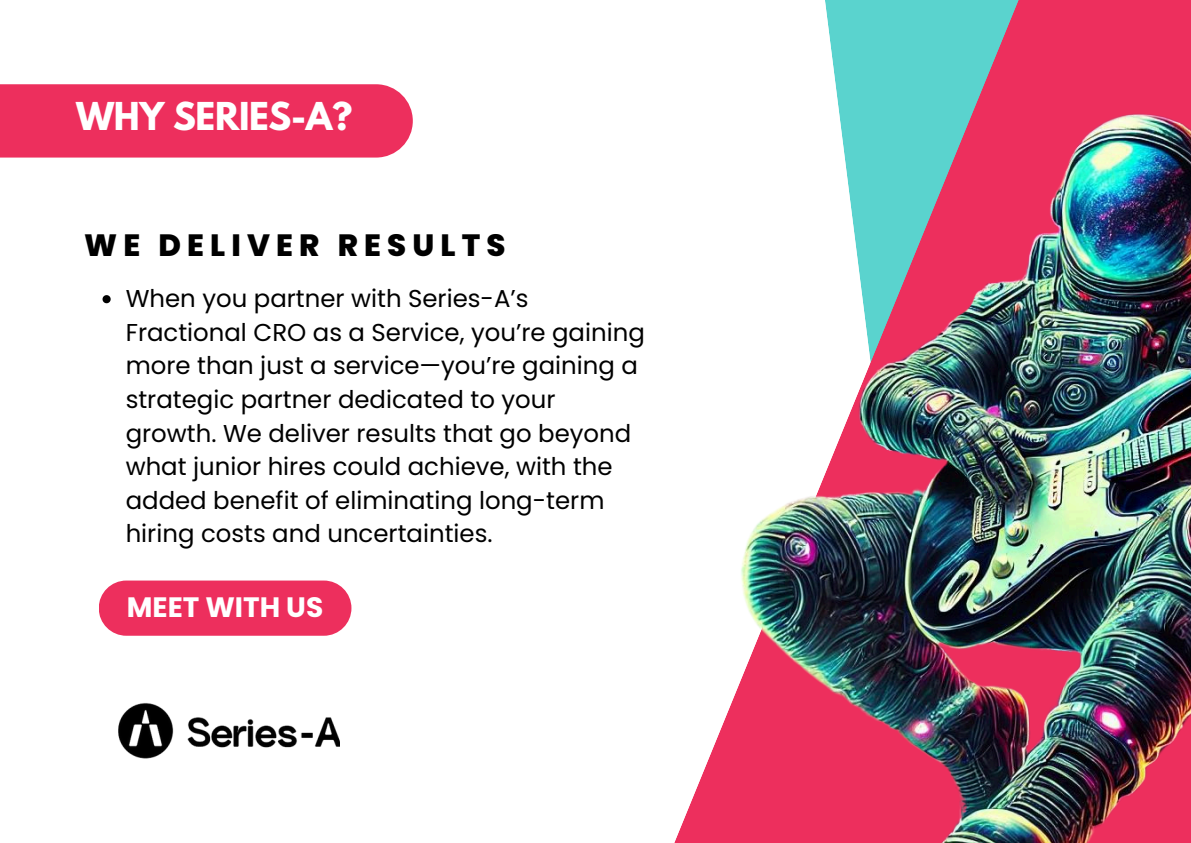
<style>
.page{position:relative;width:1191px;height:843px;background:#fff}
.page>*{position:absolute;margin:0;border:0;box-sizing:border-box;transform-origin:0 0}
.t1{font:700 34px "League Spartan";letter-spacing:-.01em;color:#fff}
.t2{font:800 30.7px "Poppins";letter-spacing:.2em;color:#000}
.t3{font:700 28px "Poppins";color:#fff}
.t4{font:24.4px/33.5px "Poppins";color:#000}
</style>
<div class="page">
<div style="left:0;top:84px;width:413px;height:73px;background:#ed2f5d"></div>
<svg style="left:675px;top:0;width:515px;height:842px"></svg>
<img style="left:733px;top:27px;width:457px;height:815px">
<img style="left:118px;top:703px;width:222px;height:56px">
<svg style="left:102px;top:295px;width:9px;height:8px"></svg>
<div style="left:99px;top:580px;width:252px;height:55px;background:#ed2f5d;border-radius:28px"></div>
<p class="t1" style="left:76px;top:100px;width:278px">WHY SERIES-A?</p>
<p class="t2" style="left:84px;top:224px;width:423px">WE DELIVER RESULTS</p>
<h2 class="t4" style="left:126px;top:282px;width:520px">When you partner with Series-A’s Fractional CRO as a Service, you’re gaining more than just a service—you’re gaining a strategic partner dedicated to your growth. We deliver results that go beyond what junior hires could achieve, with the added benefit of eliminating long-term hiring costs and uncertainties.</h2>
<p class="t3" style="left:127px;top:587px;width:198px">MEET WITH US</p>
</div>
